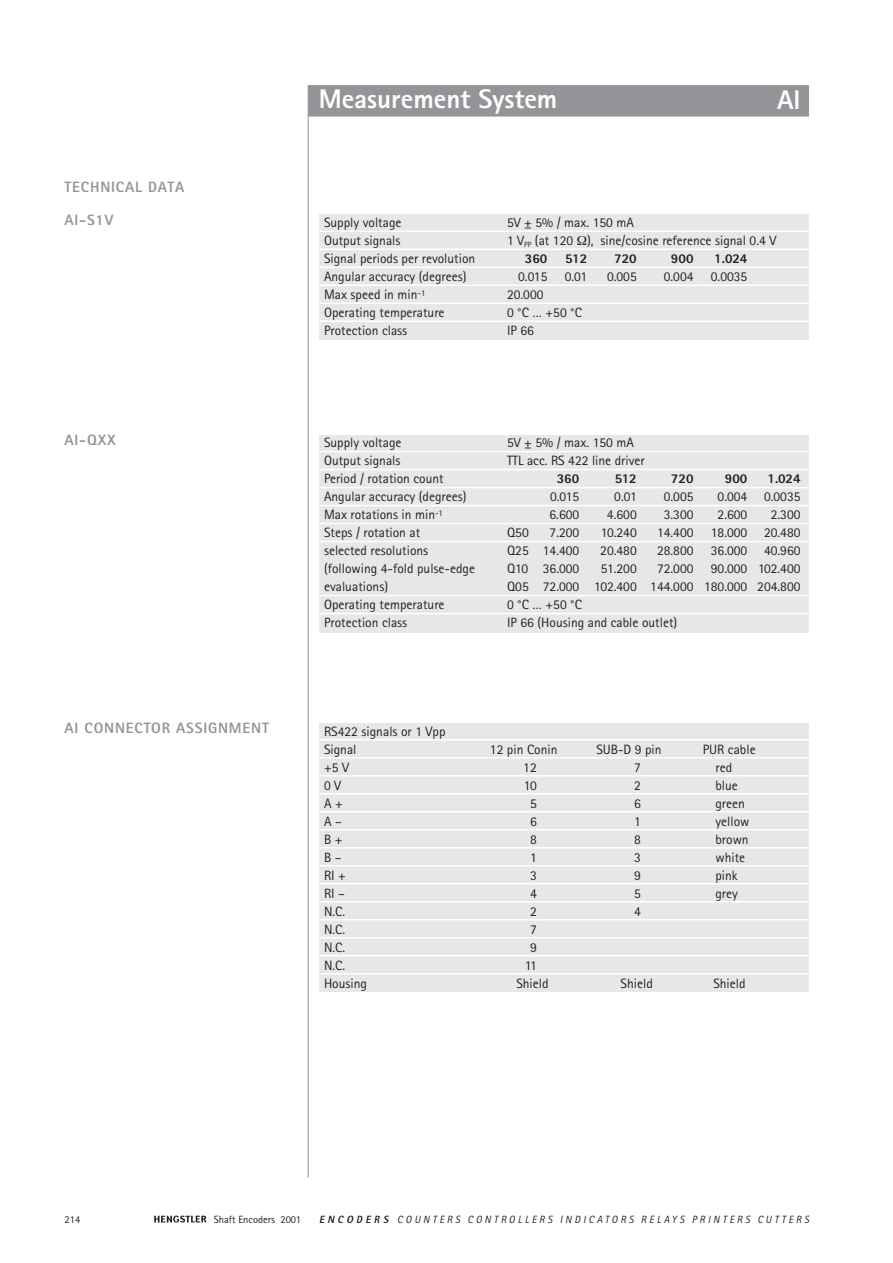
<style>
.page{position:relative;width:893px;height:1263px;background:#fff}
.page>*{position:absolute;margin:0;border:0;box-sizing:border-box;transform-origin:0 0}
.t1{font:800 27px "Rotis Sans Serif";color:#fff}
.t2{font:800 15px "Rotis Sans Serif";letter-spacing:.055em;color:#939598}
.t3{font:13.5px/18px "Rotis Sans Serif";color:#231f20}
.t4{font:800 13.5px "Rotis Sans Serif";color:#231f20}
.t5{font:italic 10.5px "Rotis Sans Serif";letter-spacing:.275em;color:#231f20}
.t6{font:10.5px "Rotis Sans Serif";color:#231f20}
.s1{font-weight:800}
</style>
<div class="page">
<svg style="left:154px;top:1215px;width:52px;height:8px"></svg>
<hr style="left:308px;top:85px;width:1px;height:1093px;background:#939598">
<div style="left:320px;top:214px;width:489px;height:126px;background:#e6e7e9"></div>
<hr style="left:320px;top:231px;width:489px;height:1px;background:#fff">
<hr style="left:320px;top:249px;width:489px;height:1px;background:#fff">
<hr style="left:320px;top:267px;width:489px;height:1px;background:#fff">
<hr style="left:320px;top:285px;width:489px;height:1px;background:#fff">
<hr style="left:320px;top:303px;width:489px;height:1px;background:#fff">
<hr style="left:320px;top:321px;width:489px;height:1px;background:#fff">
<div style="left:308px;top:85px;width:501px;height:32px;background:#939598"></div>
<div style="left:320px;top:435px;width:489px;height:197px;background:#e6e7e9"></div>
<hr style="left:320px;top:451px;width:489px;height:1px;background:#fff">
<hr style="left:320px;top:469px;width:489px;height:1px;background:#fff">
<hr style="left:320px;top:487px;width:489px;height:1px;background:#fff">
<hr style="left:320px;top:505px;width:489px;height:1px;background:#fff">
<hr style="left:320px;top:523px;width:489px;height:1px;background:#fff">
<hr style="left:320px;top:541px;width:489px;height:1px;background:#fff">
<hr style="left:320px;top:595px;width:489px;height:1px;background:#fff">
<hr style="left:320px;top:613px;width:489px;height:1px;background:#fff">
<div style="left:320px;top:723px;width:489px;height:268px;background:#e6e7e9"></div>
<hr style="left:320px;top:739px;width:489px;height:2px;background:#fff">
<hr style="left:320px;top:757px;width:489px;height:2px;background:#fff">
<hr style="left:320px;top:775px;width:489px;height:2px;background:#fff">
<hr style="left:320px;top:793px;width:489px;height:2px;background:#fff">
<hr style="left:320px;top:811px;width:489px;height:2px;background:#fff">
<hr style="left:320px;top:829px;width:489px;height:2px;background:#fff">
<hr style="left:320px;top:847px;width:489px;height:2px;background:#fff">
<hr style="left:320px;top:865px;width:489px;height:1px;background:#fff">
<hr style="left:320px;top:883px;width:489px;height:1px;background:#fff">
<hr style="left:320px;top:901px;width:489px;height:1px;background:#fff">
<hr style="left:320px;top:919px;width:489px;height:1px;background:#fff">
<hr style="left:320px;top:937px;width:489px;height:1px;background:#fff">
<hr style="left:320px;top:955px;width:489px;height:1px;background:#fff">
<hr style="left:320px;top:973px;width:489px;height:1px;background:#fff">
<p class="t2" style="left:65px;top:182px;width:121px">TECHNICAL DATA</p>
<p class="t2" style="left:65px;top:214px;width:50px">AI-S1V</p>
<p class="t2" style="left:65px;top:435px;width:53px">AI-QXX</p>
<h1 class="t1" style="left:319px;top:90px;width:240px">Measurement System</h1>
<h1 class="t1" style="left:777px;top:90px;width:25px">AI</h1>
<p class="t3" style="left:324px;top:215px;width:79px">Supply voltage</p>
<p class="t3" style="left:507px;top:215px;width:128px">5V ± 5% / max. 150 mA</p>
<p class="t3" style="left:324px;top:233px;width:78px">Output signals</p>
<p class="t3" style="left:507px;top:233px;width:271px">1 V<sub>PP</sub> (at 120 ), sine/cosine reference signal 0.4 V</p>
<p class="t3" style="left:324px;top:251px;width:153px">Signal periods per revolution</p>
<p class="t4" style="left:525px;top:254px;width:24px">360</p>
<p class="t4" style="left:565px;top:254px;width:24px">512</p>
<p class="t4" style="left:614px;top:254px;width:24px">720</p>
<p class="t4" style="left:671px;top:254px;width:24px">900</p>
<p class="t4" style="left:714px;top:254px;width:35px">1.024</p>
<p class="t3" style="left:324px;top:269px;width:144px">Angular accuracy (degrees)</p>
<p class="t3" style="left:518px;top:269px;width:31px">0.015</p>
<p class="t3" style="left:564px;top:269px;width:24px">0.01</p>
<p class="t3" style="left:607px;top:269px;width:31px">0.005</p>
<p class="t3" style="left:663px;top:269px;width:31px">0.004</p>
<p class="t3" style="left:710px;top:269px;width:38px">0.0035</p>
<p class="t3" style="left:324px;top:287px;width:103px">Max speed in min<sup>-1</sup></p>
<p class="t3" style="left:507px;top:287px;width:38px">20.000</p>
<p class="t3" style="left:324px;top:305px;width:122px">Operating temperature</p>
<p class="t3" style="left:507px;top:305px;width:76px">0 °C … +50 °C</p>
<p class="t3" style="left:324px;top:323px;width:85px">Protection class</p>
<p class="t3" style="left:507px;top:323px;width:28px">IP 66</p>
<p class="t3" style="left:324px;top:435px;width:79px">Supply voltage</p>
<p class="t3" style="left:507px;top:435px;width:128px">5V ± 5% / max. 150 mA</p>
<p class="t3" style="left:324px;top:453px;width:78px">Output signals</p>
<p class="t3" style="left:507px;top:453px;width:139px">TTL acc. RS 422 line driver</p>
<p class="t3" style="left:324px;top:471px;width:121px">Period / rotation count</p>
<p class="t4" style="left:556px;top:474px;width:24px">360</p>
<p class="t4" style="left:614px;top:474px;width:24px">512</p>
<p class="t4" style="left:671px;top:474px;width:24px">720</p>
<p class="t4" style="left:724px;top:474px;width:24px">900</p>
<p class="t4" style="left:767px;top:474px;width:35px">1.024</p>
<p class="t3" style="left:324px;top:489px;width:144px">Angular accuracy (degrees)</p>
<p class="t3" style="left:550px;top:489px;width:31px">0.015</p>
<p class="t3" style="left:614px;top:489px;width:24px">0.01</p>
<p class="t3" style="left:663px;top:489px;width:31px">0.005</p>
<p class="t3" style="left:717px;top:489px;width:84px">0.004 0.0035</p>
<p class="t3" style="left:324px;top:507px;width:120px">Max rotations in min<sup>-1</sup></p>
<p class="t3" style="left:549px;top:507px;width:31px">6.600</p>
<p class="t3" style="left:607px;top:507px;width:31px">4.600</p>
<p class="t3" style="left:663px;top:507px;width:31px">3.300</p>
<p class="t3" style="left:717px;top:507px;width:31px">2.600</p>
<p class="t3" style="left:770px;top:507px;width:31px">2.300</p>
<p class="t3" style="left:324px;top:525px;width:98px">Steps / rotation at</p>
<p class="t3" style="left:507px;top:525px;width:23px">Q50</p>
<p class="t3" style="left:549px;top:525px;width:31px">7.200</p>
<p class="t3" style="left:600px;top:525px;width:38px">10.240</p>
<p class="t3" style="left:657px;top:525px;width:38px">14.400</p>
<p class="t3" style="left:710px;top:525px;width:91px">18.000 20.480</p>
<p class="t3" style="left:324px;top:543px;width:106px">selected resolutions</p>
<p class="t3" style="left:507px;top:543px;width:74px">Q25 14.400</p>
<p class="t3" style="left:600px;top:543px;width:38px">20.480</p>
<p class="t3" style="left:657px;top:543px;width:38px">28.800</p>
<p class="t3" style="left:710px;top:543px;width:91px">36.000 40.960</p>
<p class="t3" style="left:324px;top:561px;width:152px">(following 4-fold pulse-edge</p>
<p class="t3" style="left:507px;top:561px;width:74px">Q10 36.000</p>
<p class="t3" style="left:600px;top:561px;width:38px">51.200</p>
<p class="t3" style="left:657px;top:561px;width:38px">72.000</p>
<p class="t3" style="left:710px;top:561px;width:91px">90.000 102.400</p>
<p class="t3" style="left:324px;top:579px;width:65px">evaluations)</p>
<p class="t3" style="left:507px;top:579px;width:295px">Q05 72.000 102.400 144.000 180.000 204.800</p>
<p class="t3" style="left:324px;top:597px;width:122px">Operating temperature</p>
<p class="t3" style="left:507px;top:597px;width:76px">0 °C … +50 °C</p>
<p class="t3" style="left:324px;top:615px;width:85px">Protection class</p>
<p class="t3" style="left:507px;top:615px;width:172px">IP 66 (Housing and cable outlet)</p>
<p class="t2" style="left:65px;top:723px;width:206px">AI CONNECTOR ASSIGNMENT</p>
<p class="t3" style="left:324px;top:723px;width:123px">RS422 signals or 1 Vpp<br>Signal</p>
<p class="t3" style="left:490px;top:741px;width:69px">12 pin Conin</p>
<p class="t3" style="left:596px;top:741px;width:67px">SUB-D 9 pin</p>
<p class="t3" style="left:702px;top:741px;width:54px">PUR cable</p>
<p class="t3" style="left:324px;top:759px;width:27px">+5 V</p>
<p class="t3" style="left:523px;top:759px;width:15px">12</p>
<p class="t3" style="left:634px;top:759px;width:8px">7</p>
<p class="t3" style="left:715px;top:759px;width:18px">red</p>
<p class="t3" style="left:324px;top:777px;width:19px">0 V</p>
<p class="t3" style="left:523px;top:777px;width:15px">10</p>
<p class="t3" style="left:634px;top:777px;width:8px">2</p>
<p class="t3" style="left:715px;top:777px;width:24px">blue</p>
<p class="t3" style="left:324px;top:795px;width:20px">A +</p>
<p class="t3" style="left:530px;top:795px;width:8px">5</p>
<p class="t3" style="left:634px;top:795px;width:8px">6</p>
<p class="t3" style="left:715px;top:795px;width:31px">green</p>
<p class="t3" style="left:324px;top:813px;width:19px">A –</p>
<p class="t3" style="left:530px;top:813px;width:8px">6</p>
<p class="t3" style="left:634px;top:813px;width:8px">1</p>
<p class="t3" style="left:715px;top:813px;width:35px">yellow</p>
<p class="t3" style="left:324px;top:831px;width:20px">B +</p>
<p class="t3" style="left:530px;top:831px;width:8px">8</p>
<p class="t3" style="left:634px;top:831px;width:8px">8</p>
<p class="t3" style="left:715px;top:831px;width:35px">brown</p>
<p class="t3" style="left:324px;top:849px;width:19px">B –</p>
<p class="t3" style="left:530px;top:849px;width:8px">1</p>
<p class="t3" style="left:634px;top:849px;width:8px">3</p>
<p class="t3" style="left:715px;top:849px;width:31px">white</p>
<p class="t3" style="left:324px;top:867px;width:23px">RI +</p>
<p class="t3" style="left:530px;top:867px;width:8px">3</p>
<p class="t3" style="left:634px;top:867px;width:8px">9</p>
<p class="t3" style="left:715px;top:867px;width:24px">pink</p>
<p class="t3" style="left:324px;top:885px;width:22px">RI –</p>
<p class="t3" style="left:530px;top:885px;width:8px">4</p>
<p class="t3" style="left:634px;top:885px;width:8px">5</p>
<p class="t3" style="left:715px;top:885px;width:24px">grey</p>
<p class="t3" style="left:324px;top:903px;width:23px">N.C.</p>
<p class="t3" style="left:530px;top:903px;width:8px">2</p>
<p class="t3" style="left:634px;top:903px;width:8px">4</p>
<p class="t3" style="left:324px;top:921px;width:23px">N.C.</p>
<p class="t3" style="left:530px;top:921px;width:8px">7</p>
<p class="t3" style="left:324px;top:939px;width:23px">N.C.</p>
<p class="t3" style="left:530px;top:939px;width:8px">9</p>
<p class="t3" style="left:324px;top:957px;width:23px">N.C.</p>
<p class="t3" style="left:524px;top:957px;width:14px">11</p>
<p class="t3" style="left:324px;top:975px;width:44px">Housing</p>
<p class="t3" style="left:516px;top:975px;width:34px">Shield</p>
<p class="t3" style="left:620px;top:975px;width:34px">Shield</p>
<p class="t3" style="left:713px;top:975px;width:34px">Shield</p>
<p class="t6" style="left:65px;top:1215px;width:17px">214</p>
<p class="t6" style="left:214px;top:1215px;width:89px">Shaft Encoders 2001</p>
<p class="t5" style="left:320px;top:1216px;width:490px"><span class="s1">ENCODERS</span> COUNTERS CONTROLLERS INDICATORS RELAYS PRINTERS CUTTERS</p>
</div>
